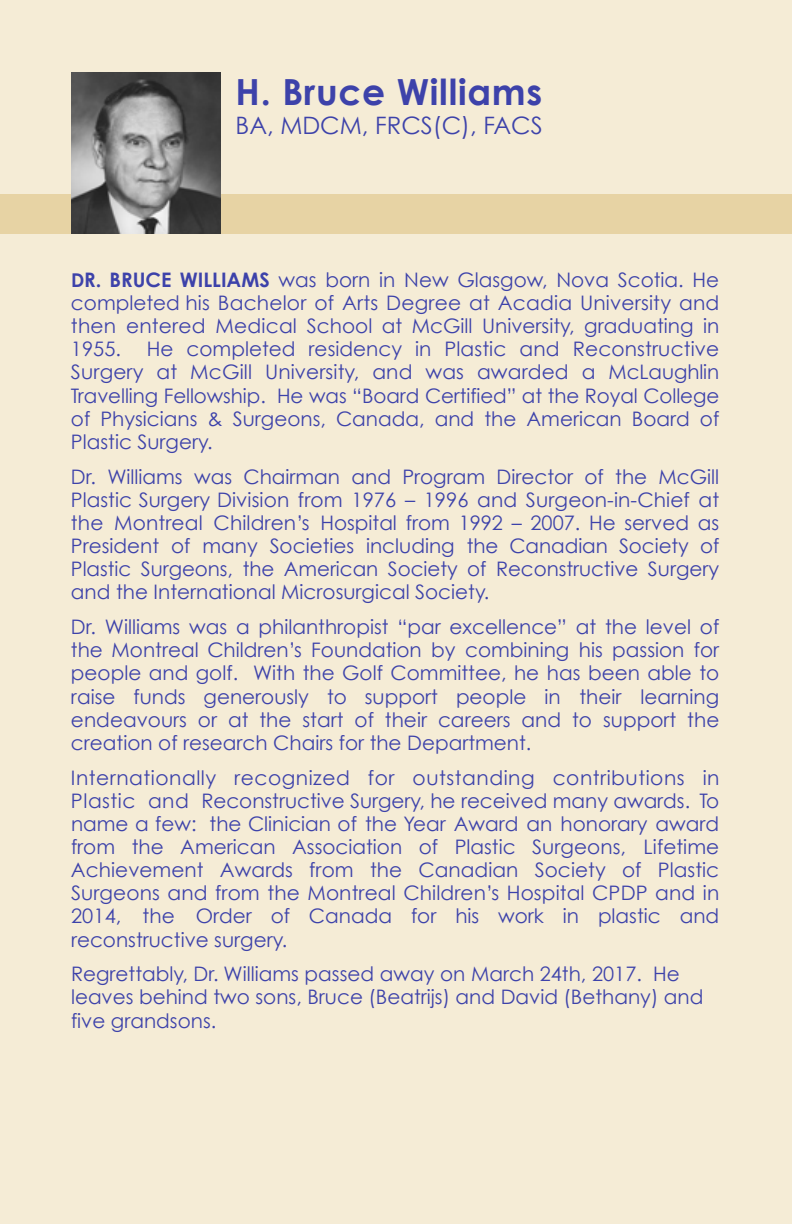
<style>
.page{position:relative;width:792px;height:1224px;background:#f5ecd6}
.page>*{position:absolute;margin:0;border:0;box-sizing:border-box;transform-origin:0 0}
.t1{font:700 36px "Century Gothic";letter-spacing:.02em;color:#3d42aa}
.t2{font:24px "Century Gothic";color:#3d42aa}
.t3{font:20px/23.2px "Century Gothic";color:#3d42aa;text-align:justify}
.s1{font-weight:700;font-size:19px}
.s2{font-weight:700}
</style>
<div class="page">
<div style="left:0;top:194px;width:792px;height:40px;background:#e7d3a4"></div>
<img style="left:71px;top:72px;width:150px;height:162px">
<h1 class="t1" style="left:236px;top:70px;width:308px">H. Bruce Williams</h1>
<p class="t2" style="left:236px;top:111px;width:309px">BA, MDCM, FRCS(C), FACS</p>
<p class="t3" style="left:71px;top:268px;width:650px"><span class="s1">D</span><span class="s2">R. BRUCE WILLIAMS</span> was born in New Glasgow, Nova Scotia. He completed his Bachelor of Arts Degree at Acadia University and then entered Medical School at McGill University, graduating in 1955.</p>
<p class="t3" style="left:71px;top:337px;width:650px;text-indent:76px">He completed residency in Plastic and Reconstructive Surgery at McGill University, and was awarded a McLaughlin Travelling Fellowship. He was “Board Certified” at the Royal College of Physicians &amp; Surgeons, Canada, and the American Board of Plastic Surgery.</p>
<p class="t3" style="left:71px;top:464px;width:650px">Dr. Williams was Chairman and Program Director of the McGill Plastic Surgery Division from 1976 – 1996 and Surgeon-in-Chief at the Montreal Children’s Hospital from 1992 – 2007. He served as President of many Societies including the Canadian Society of Plastic Surgeons, the American Society of Reconstructive Surgery and the International Microsurgical Society.</p>
<p class="t3" style="left:71px;top:615px;width:650px">Dr. Williams was a philanthropist “par excellence” at the level of the Montreal Children’s Foundation by combining his passion for people and golf. With the Golf Committee, he has been able to raise funds generously to support people in their learning endeavours or at the start of their careers and to support the creation of research Chairs for the Department.</p>
<p class="t3" style="left:71px;top:765px;width:650px">Internationally recognized for outstanding contributions in Plastic and Reconstructive Surgery, he received many awards. To name a few: the Clinician of the Year Award an honorary award from the American Association of Plastic Surgeons, Lifetime Achievement Awards from the Canadian Society of Plastic Surgeons and from the Montreal Children’s Hospital CPDP and in 2014, the Order of Canada for his work in plastic and reconstructive surgery.</p>
<p class="t3" style="left:71px;top:962px;width:634px;text-align:left">Regrettably, Dr. Williams passed away on March 24th, 2017. He leaves behind two sons, Bruce (Beatrijs) and David (Bethany) and five grandsons.</p>
</div>
